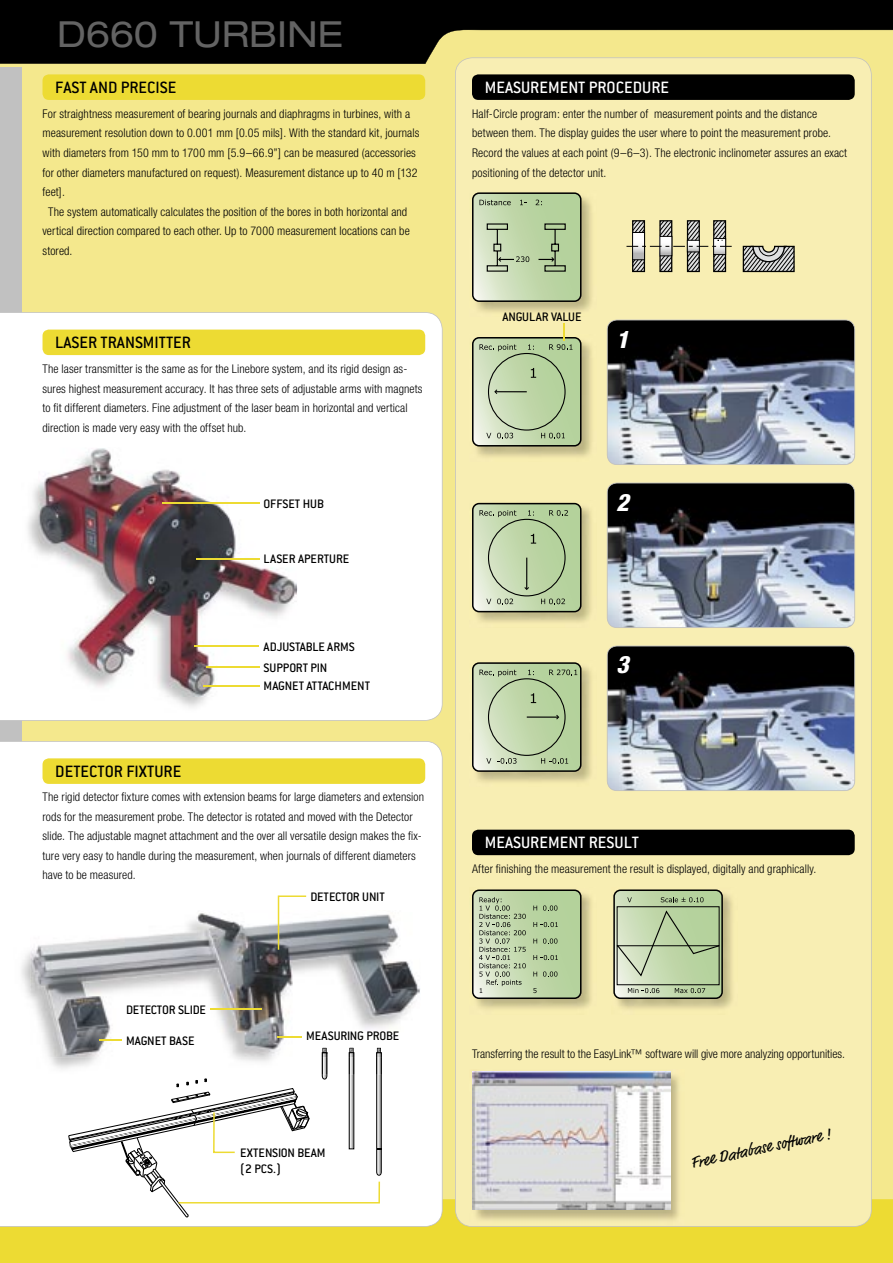
<style>
.page{position:relative;width:893px;height:1263px;background:#f4e88d}
.page>*{position:absolute;margin:0;border:0;box-sizing:border-box;transform-origin:0 0}
.t1{font:expanded 36px "Helvetica Neue";color:#636363}
.t2{font:italic 800 condensed 24px "Helvetica Neue";color:#fff}
.t3{font:500 18px "Conduit ITC";color:#000}
.t4{font:500 18px "Conduit ITC";color:#fff}
.t5{font:16.5px "Market";color:#000}
.t6{font:500 13.5px/20.5px "Conduit ITC";color:#000}
.t7{font:300 condensed 12px/19.5px "Helvetica Neue";letter-spacing:.005em;color:#000}
</style>
<div class="page">
<svg style="left:0;top:0;width:893px;height:64px;fill:#000"></svg>
<div style="left:0;top:1199px;width:893px;height:64px;background:#eddb33"></div>
<div style="left:0;top:67px;width:21px;height:1129px;background:#c1c1c1"></div>
<div style="left:43px;top:74px;width:382px;height:26px;background:#eddb33;border-radius:6px"></div>
<div style="left:455px;top:57px;width:417px;height:1170px;background:#f8eeb3"></div>
<div style="left:472px;top:74px;width:383px;height:26px;background:#000;border-radius:6px"></div>
<div style="left:472px;top:830px;width:383px;height:25px;background:#000;border-radius:6px"></div>
<div style="left:0;top:312px;width:443px;height:409px;background:#fff"></div>
<div style="left:43px;top:330px;width:382px;height:25px;background:#eddb33;border-radius:6px"></div>
<div style="left:0;top:741px;width:443px;height:486px;background:#fff"></div>
<div style="left:43px;top:758px;width:382px;height:26px;background:#eddb33;border-radius:6px"></div>
<img style="left:470px;top:190px;width:126px;height:127px">
<svg style="left:473px;top:193px;width:108px;height:108px;background:#c4d9af"></svg>
<div style="left:472px;top:192px;width:109px;height:110px;border:2px solid #000;border-radius:6px"></div>
<svg style="left:479px;top:200px;width:32px;height:5px"></svg>
<svg style="left:520px;top:200px;width:7px;height:5px"></svg>
<svg style="left:536px;top:200px;width:6px;height:5px"></svg>
<svg style="left:486px;top:223px;width:80px;height:49px;background:#abbf98"></svg>
<img style="left:470px;top:335px;width:126px;height:126px">
<svg style="left:473px;top:338px;width:108px;height:108px;background:#bfd4aa"></svg>
<div style="left:472px;top:337px;width:109px;height:109px;border:2px solid #000;border-radius:6px"></div>
<svg style="left:479px;top:344px;width:37px;height:7px"></svg>
<svg style="left:528px;top:344px;width:6px;height:6px"></svg>
<svg style="left:486px;top:433px;width:5px;height:5px"></svg>
<svg style="left:497px;top:433px;width:16px;height:5px"></svg>
<svg style="left:541px;top:433px;width:24px;height:5px"></svg>
<hr style="left:495px;top:391px;width:32px;height:1px;background:#000">
<svg style="left:494px;top:389px;width:3px;height:5px"></svg>
<div style="left:488px;top:353px;width:78px;height:78px;border:1px solid #000;border-radius:50%"></div>
<svg style="left:531px;top:368px;width:5px;height:10px"></svg>
<img style="left:470px;top:501px;width:126px;height:126px">
<svg style="left:473px;top:504px;width:108px;height:108px;background:#bfd4aa"></svg>
<div style="left:472px;top:503px;width:109px;height:109px;border:2px solid #000;border-radius:6px"></div>
<svg style="left:479px;top:510px;width:37px;height:7px"></svg>
<svg style="left:528px;top:510px;width:6px;height:6px"></svg>
<svg style="left:549px;top:510px;width:19px;height:6px"></svg>
<svg style="left:486px;top:599px;width:5px;height:5px"></svg>
<svg style="left:497px;top:598px;width:16px;height:6px"></svg>
<svg style="left:541px;top:598px;width:24px;height:6px"></svg>
<hr style="left:526px;top:558px;width:1px;height:31px;background:#000">
<svg style="left:524px;top:587px;width:5px;height:3px"></svg>
<div style="left:488px;top:519px;width:78px;height:77px;border:1px solid #000;border-radius:50%"></div>
<svg style="left:531px;top:534px;width:5px;height:10px"></svg>
<img style="left:470px;top:660px;width:126px;height:127px">
<svg style="left:473px;top:663px;width:108px;height:108px;background:#bfd5ab"></svg>
<div style="left:472px;top:662px;width:109px;height:110px;border:2px solid #000;border-radius:6px"></div>
<svg style="left:479px;top:670px;width:37px;height:7px"></svg>
<svg style="left:528px;top:670px;width:6px;height:5px"></svg>
<svg style="left:549px;top:669px;width:28px;height:6px"></svg>
<svg style="left:486px;top:758px;width:5px;height:6px"></svg>
<svg style="left:497px;top:758px;width:20px;height:6px"></svg>
<svg style="left:541px;top:758px;width:27px;height:6px"></svg>
<hr style="left:527px;top:716px;width:31px;height:2px;background:#000">
<svg style="left:556px;top:715px;width:3px;height:4px"></svg>
<div style="left:488px;top:678px;width:78px;height:78px;border:1px solid #000;border-radius:50%"></div>
<svg style="left:531px;top:693px;width:5px;height:10px"></svg>
<img style="left:470px;top:887px;width:126px;height:127px">
<svg style="left:473px;top:890px;width:108px;height:108px;background:#bbd4a4"></svg>
<div style="left:472px;top:889px;width:109px;height:110px;border:2px solid #000;border-radius:6px"></div>
<svg style="left:533px;top:905px;width:4px;height:5px"></svg>
<svg style="left:543px;top:905px;width:14px;height:5px"></svg>
<svg style="left:533px;top:922px;width:25px;height:5px"></svg>
<svg style="left:533px;top:938px;width:4px;height:5px"></svg>
<svg style="left:543px;top:938px;width:14px;height:5px"></svg>
<svg style="left:533px;top:955px;width:25px;height:5px"></svg>
<svg style="left:533px;top:971px;width:4px;height:5px"></svg>
<svg style="left:543px;top:971px;width:14px;height:5px"></svg>
<svg style="left:479px;top:897px;width:47px;height:96px;background:#b5c4a4"></svg>
<svg style="left:533px;top:988px;width:4px;height:5px"></svg>
<img style="left:611px;top:887px;width:127px;height:127px">
<svg style="left:614px;top:890px;width:108px;height:108px"></svg>
<div style="left:613px;top:889px;width:110px;height:110px;border:2px solid #000;border-radius:6px"></div>
<svg style="left:616px;top:897px;width:104px;height:96px;background:#b4c8a1"></svg>
<svg style="left:607px;top:320px;width:248px;height:145px;background:#6a707b"></svg>
<svg style="left:607px;top:483px;width:248px;height:145px;background:#696f7b"></svg>
<svg style="left:607px;top:646px;width:248px;height:145px;background:#6a707b"></svg>
<svg style="left:626px;top:220px;width:106px;height:52px;background:#bcb79a"></svg>
<svg style="left:742px;top:245px;width:53px;height:28px"></svg>
<svg style="left:549px;top:323px;width:23px;height:27px"></svg>
<img style="left:470px;top:1069px;width:215px;height:156px">
<img style="left:472px;top:1071px;width:199px;height:139px">
<img style="left:21px;top:448px;width:276px;height:266px">
<img style="left:38px;top:448px;width:259px;height:248px">
<hr style="left:203px;top:685px;width:56px;height:2px;background:#eddb33">
<hr style="left:206px;top:666px;width:53px;height:1px;background:#eddb33">
<hr style="left:196px;top:558px;width:63px;height:1px;background:#eddb33">
<hr style="left:162px;top:502px;width:97px;height:2px;background:#eddb33">
<hr style="left:195px;top:645px;width:64px;height:2px;background:#eddb33">
<img style="left:14px;top:912px;width:406px;height:162px">
<img style="left:30px;top:910px;width:391px;height:49px">
<img style="left:420px;top:959px;width:1px;height:98px">
<img style="left:30px;top:912px;width:390px;height:145px">
<hr style="left:210px;top:1008px;width:51px;height:1px;background:#eddb33">
<svg style="left:278px;top:895px;width:28px;height:55px;background:#cacbc2"></svg>
<svg style="left:277px;top:1036px;width:25px;height:1px"></svg>
<svg style="left:99px;top:1040px;width:23px;height:1px"></svg>
<svg style="left:69px;top:1048px;width:313px;height:169px;background:#ecebea"></svg>
<h1 class="t1" style="left:57px;top:12px;width:288px">D660 TURBINE</h1>
<h3 class="t3" style="left:55px;top:77px;width:123px">FAST AND PRECISE</h3>
<p class="t7" style="left:43px;top:104px;width:369px">For straightness measurement of bearing journals and diaphragms in turbines, with a</p>
<p class="t7" style="left:43px;top:123px;width:378px">measurement resolution down to 0.001 mm [0.05 mils]. With the standard kit, journals</p>
<p class="t7" style="left:43px;top:143px;width:375px">with diameters from 150 mm to 1700 mm [5.9–66.9”] can be measured (accessories</p>
<p class="t7" style="left:43px;top:162px;width:376px">for other diameters manufactured on request). Measurement distance up to 40 m [132</p>
<p class="t7" style="left:43px;top:182px;width:24px">feet].</p>
<p class="t7" style="left:48px;top:201px;width:360px">The system automatically calculates the position of the bores in both horizontal and</p>
<p class="t7" style="left:43px;top:221px;width:369px">vertical direction compared to each other. Up to 7000 measurement locations can be</p>
<p class="t7" style="left:43px;top:240px;width:31px">stored.</p>
<h3 class="t3" style="left:55px;top:332px;width:137px">LASER TRANSMITTER</h3>
<p class="t7" style="left:43px;top:359px;width:381px">The laser transmitter is the same as for the Linebore system, and its rigid design as&shy;sures highest measurement accuracy. It has three sets of adjustable arms with magnets to fit different diameters. Fine adjustment of the laser beam in horizontal and vertical direction is made very easy with the offset hub.</p>
<p class="t6" style="left:264px;top:493px;width:62px">OFFSET HUB</p>
<p class="t6" style="left:264px;top:548px;width:87px">LASER APERTURE</p>
<p class="t6" style="left:264px;top:636px;width:92px">ADJUSTABLE ARMS<br>SUPPORT PIN</p>
<p class="t6" style="left:264px;top:675px;width:108px">MAGNET ATTACHMENT</p>
<h3 class="t3" style="left:55px;top:761px;width:128px">DETECTOR FIXTURE</h3>
<p class="t7" style="left:43px;top:787px;width:383px">The rigid detector fixture comes with extension beams for large diameters and extension rods for the measurement probe. The detector is rotated and moved with the Detector slide. The adjustable magnet attachment and the over all versatile design makes the fix&shy;ture very easy to handle during the measurement, when journals of different diameters have to be measured.</p>
<p class="t6" style="left:310px;top:887px;width:76px">DETECTOR UNIT</p>
<p class="t6" style="left:126px;top:999px;width:81px">DETECTOR SLIDE</p>
<p class="t6" style="left:126px;top:1031px;width:70px">MAGNET BASE</p>
<p class="t6" style="left:306px;top:1025px;width:95px">MEASURING PROBE</p>
<p class="t6" style="left:240px;top:1145px;width:87px;line-height:16.2px">EXTENSION BEAM (2 PCS.)</p>
<h3 class="t4" style="left:485px;top:77px;width:186px">MEASUREMENT PROCEDURE</h3>
<p class="t7" style="left:472px;top:104px;width:377px">Half-Circle program: enter the number of measurement points and the distance between them. The display guides the user where to point the measurement probe.<br>Record the values at each point (9–6–3). The electronic inclinometer assures an exact positioning of the detector unit.</p>
<p class="t6" style="left:502px;top:306px;width:81px">ANGULAR VALUE</p>
<h2 class="t2" style="left:616px;top:324px;width:14px">1</h2>
<h2 class="t2" style="left:616px;top:488px;width:14px">2</h2>
<h2 class="t2" style="left:616px;top:649px;width:14px">3</h2>
<h3 class="t4" style="left:485px;top:833px;width:156px">MEASUREMENT RESULT</h3>
<p class="t7" style="left:472px;top:859px;width:346px">After finishing the measurement the result is displayed, digitally and graphically.</p>
<p class="t7" style="left:472px;top:1044px;width:374px">Transferring the result to the EasyLink™ software will give more analyzing opportunities.</p>
<h3 class="t5" style="left:689px;top:1153px;width:144px;rotate:-12deg">Free Database software !</h3>
</div>
